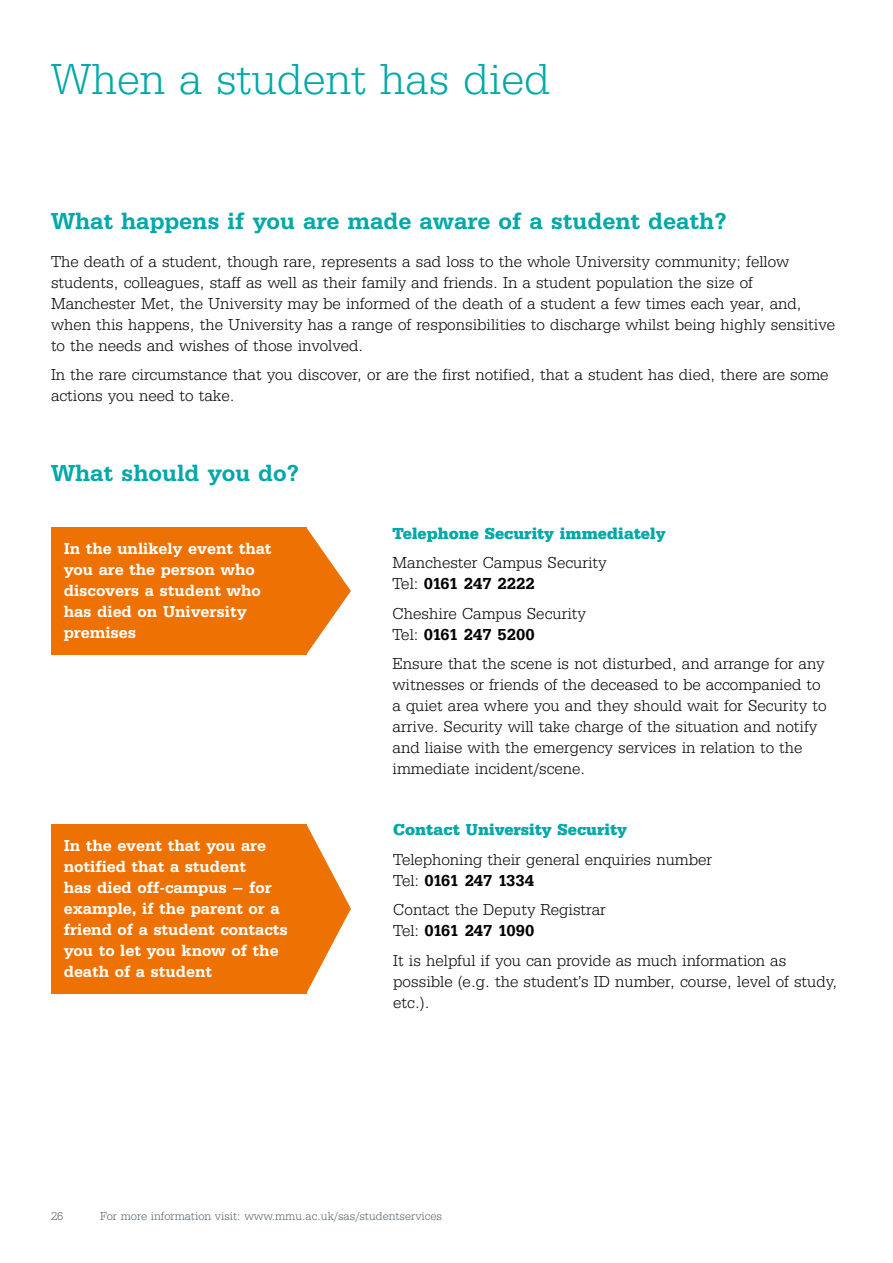
<style>
.page{position:relative;width:893px;height:1263px;background:#fff}
.page>*{position:absolute;margin:0;border:0;box-sizing:border-box;transform-origin:0 0}
.t1{font:300 45px "Serifa BEFOP";color:#00a8a9}
.t2{font:500 24px "Serifa BEFOP";color:#00a8a9}
.t3{font:300 16.5px/21px "Serifa BEFOP";color:#000}
.t4{font:500 16.5px/21px "Serifa BEFOP";color:#fff}
.t5{font:700 16.5px "Serifa BEFOP";color:#00a8a9}
.t6{font:300 12px "Serifa BEFOP";color:#54616c}
.s1{font-weight:500}
</style>
<div class="page">
<svg style="left:261px;top:824px;width:90px;height:170px"></svg>
<div style="left:51px;top:824px;width:255px;height:169px;background:#ee7203"></div>
<svg style="left:261px;top:527px;width:90px;height:128px"></svg>
<div style="left:51px;top:527px;width:255px;height:127px;background:#ee7203"></div>
<h1 class="t1" style="left:51px;top:54px;width:501px">When a student has died</h1>
<h2 class="t2" style="left:51px;top:207px;width:677px">What happens if you are made aware of a student death?</h2>
<p class="t3" style="left:51px;top:251px;width:785px">The death of a student, though rare, represents a sad loss to the whole University community; fellow students, colleagues, staff as well as their family and friends. In a student population the size of Manchester Met, the University may be informed of the death of a student a few times each year, and, when this happens, the University has a range of responsibilities to discharge whilst being highly sensitive to the needs and wishes of those involved.</p>
<p class="t3" style="left:51px;top:364px;width:779px">In the rare circumstance that you discover, or are the first notified, that a student has died, there are some actions you need to take.</p>
<h2 class="t2" style="left:51px;top:459px;width:250px">What should you do?</h2>
<p class="t4" style="left:64px;top:538px;width:209px">In the unlikely event that you are the person who discovers a student who has died on University premises</p>
<p class="t4" style="left:64px;top:835px;width:226px">In the event that you are notified that a student<br>has died off-campus – for example, if the parent or a friend of a student contacts you to let you know of the death of a student</p>
<p class="t5" style="left:393px;top:523px;width:275px">Telephone Security immediately</p>
<p class="t3" style="left:393px;top:552px;width:216px">Manchester Campus Security<br>Tel: <span class="s1">0161 247 2222</span></p>
<p class="t3" style="left:393px;top:602px;width:195px">Cheshire Campus Security<br>Tel: <span class="s1">0161 247 5200</span></p>
<p class="t3" style="left:393px;top:653px;width:435px">Ensure that the scene is not disturbed, and arrange for any witnesses or friends of the deceased to be accompanied to a quiet area where you and they should wait for Security to arrive. Security will take charge of the situation and notify and liaise with the emergency services in relation to the immediate incident/scene.</p>
<p class="t5" style="left:393px;top:820px;width:235px">Contact University Security</p>
<p class="t3" style="left:393px;top:848px;width:320px">Telephoning their general enquiries number<br>Tel: <span class="s1">0161 247 1334</span></p>
<p class="t3" style="left:393px;top:899px;width:214px">Contact the Deputy Registrar<br>Tel: <span class="s1">0161 247 1090</span></p>
<p class="t3" style="left:393px;top:949px;width:445px">It is helpful if you can provide as much information as possible (e.g. the student’s ID number, course, level of study, etc.).</p>
<p class="t6" style="left:51px;top:1209px;width:14px">26</p>
<p class="t6" style="left:100px;top:1209px;width:343px">For more information visit: www.mmu.ac.uk/sas/studentservices</p>
</div>
